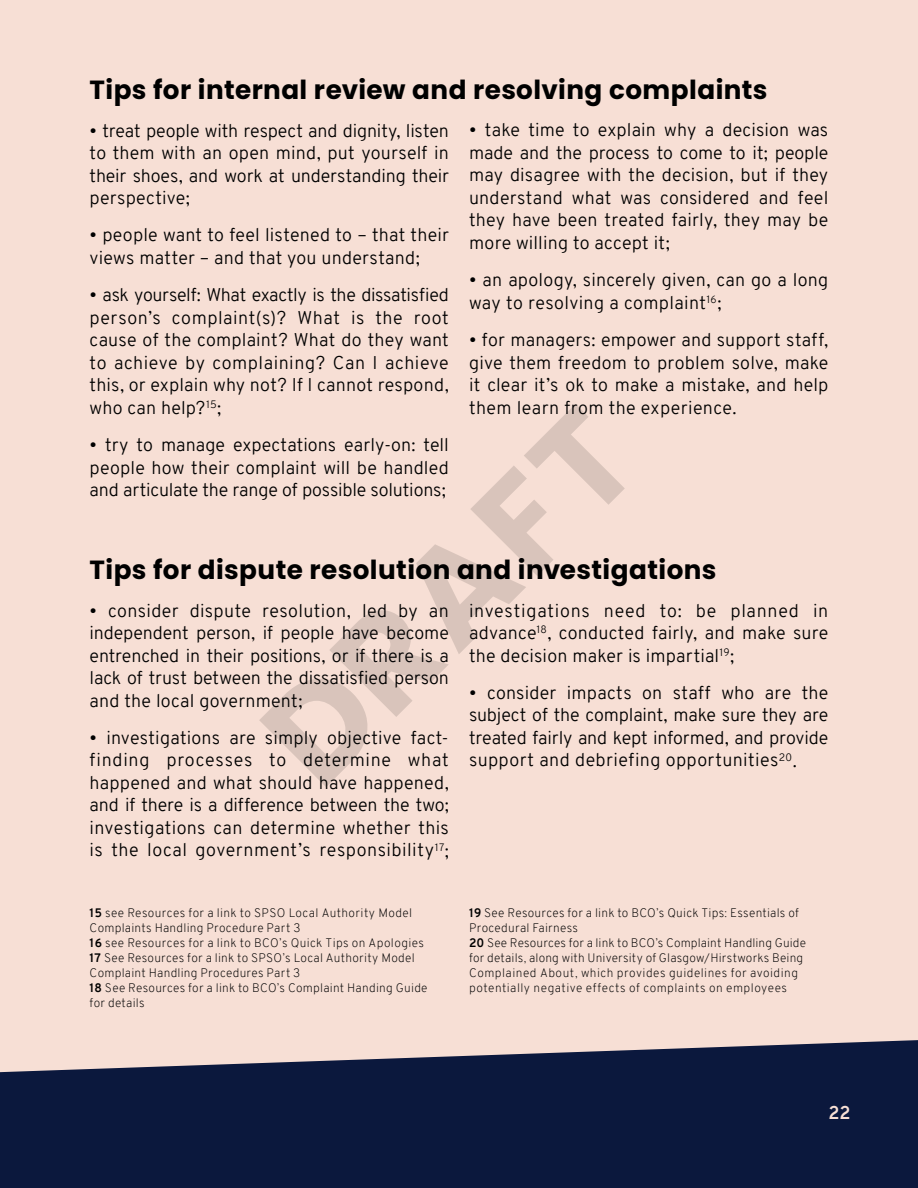
<style>
.page{position:relative;width:918px;height:1188px;background:#f7dfd5}
.page>*{position:absolute;margin:0;border:0;box-sizing:border-box;transform-origin:0 0}
.t1{font:700 135px "Poppins";color:#000}
.t2{font:700 26.25px "Poppins";letter-spacing:.015em;color:#000}
.t3{font:300 18px/22.5px "Overpass";letter-spacing:.015em;color:#000;text-align:justify}
.t4{font:700 18px "Overpass";color:#f7dfd5}
.t5{font:200 12px/15px "Overpass";letter-spacing:.025em;color:#000}
.s1{font-weight:700}
</style>
<div class="page">
<svg style="left:0;top:1040px;width:918px;height:148px;background:#242d4d"></svg>
<h2 class="t2" style="left:90px;top:75px;width:679px">Tips for internal review and resolving complaints</h2>
<p class="t3" style="left:90px;top:119px;width:361px">• treat people with respect and dignity, listen to them with an open mind, put yourself in their shoes, and work at understanding their perspective;</p>
<p class="t3" style="left:90px;top:224px;width:361px">• people want to feel listened to – that their views matter – and that you understand;</p>
<p class="t3" style="left:90px;top:284px;width:361px">• ask yourself: What exactly is the dissatisfied person’s complaint(s)? What is the root cause of the complaint? What do they want to achieve by complaining? Can I achieve this, or explain why not? If I cannot respond, who can help?<sup>15</sup>;</p>
<p class="t3" style="left:90px;top:434px;width:361px">• try to manage expectations early-on: tell people how their complaint will be handled and articulate the range of possible solutions;</p>
<p class="t3" style="left:469px;top:119px;width:361px">• take time to explain why a decision was made and the process to come to it; people may disagree with the decision, but if they understand what was considered and feel they have been treated fairly, they may be more willing to accept it;</p>
<p class="t3" style="left:469px;top:269px;width:361px">• an apology, sincerely given, can go a long way to resolving a complaint<sup>16</sup>;</p>
<p class="t3" style="left:469px;top:329px;width:361px">• for managers: empower and support staff, give them freedom to problem solve, make it clear it’s ok to make a mistake, and help them learn from the experience.</p>
<h1 class="t1" style="left:231px;top:704px;width:461px;rotate:-45deg">DRAFT</h1>
<h2 class="t2" style="left:90px;top:555px;width:628px">Tips for dispute resolution and investigations</h2>
<p class="t3" style="left:90px;top:599px;width:361px">• consider dispute resolution, led by an independent person, if people have become entrenched in their positions, or if there is a lack of trust between the dissatisfied person and the local government;</p>
<p class="t3" style="left:90px;top:727px;width:361px">• investigations are simply objective fact&shy;finding processes to determine what happened and what should have happened, and if there is a difference between the two; investigations can determine whether this is the local government’s responsibility<sup>17</sup>;</p>
<p class="t3" style="left:469px;top:599px;width:361px">investigations need to: be planned in advance<sup>18</sup>, conducted fairly, and make sure the decision maker is impartial<sup>19</sup>;</p>
<p class="t3" style="left:469px;top:682px;width:361px">• consider impacts on staff who are the subject of the complaint, make sure they are treated fairly and kept informed, and provide support and debriefing opportunities<sup>20</sup>.</p>
<p class="t5" style="left:90px;top:905px;width:339px"><span class="s1">15</span> see Resources for a link to SPSO Local Authority Model Complaints Handling Procedure Part 3<br><span class="s1">16</span> see Resources for a link to BCO’s Quick Tips on Apologies <span class="s1">17</span> See Resources for a link to SPSO’s Local Authority Model Complaint Handling Procedures Part 3<br><span class="s1">18</span> See Resources for a link to BCO’s Complaint Handing Guide for details</p>
<p class="t5" style="left:469px;top:905px;width:339px"><span class="s1">19</span> See Resources for a link to BCO’s Quick Tips: Essentials of Procedural Fairness<br><span class="s1">20</span> See Resources for a link to BCO’s Complaint Handling Guide for details, along with University of Glasgow/Hirstworks Being Complained About, which provides guidelines for avoiding potentially negative effects of complaints on employees</p>
<p class="t4" style="left:828px;top:1100px;width:24px">22</p>
</div>
